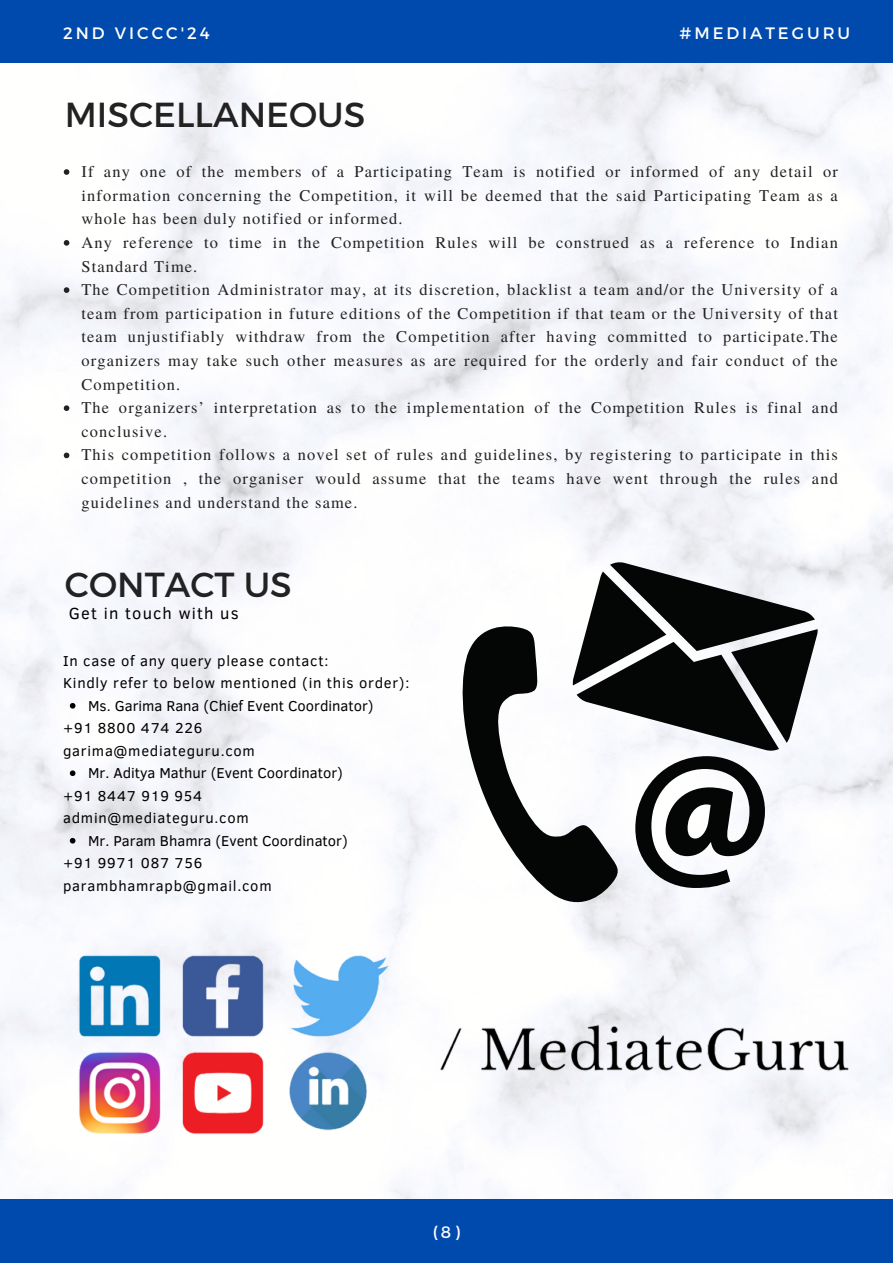
<style>
.page{position:relative;width:893px;height:1264px;background:#fff}
.page>*{position:absolute;margin:0;border:0;box-sizing:border-box;transform-origin:0 0}
.t1{font:34.65px "Montserrat";color:#222}
.t2{font:16.5px "Montserrat";letter-spacing:.18em;color:#fff}
.t3{font:16.5px "Clear Sans";letter-spacing:.07em;color:#000}
.t4{font:16.35px/23.5px "Te X Gyre Termes";letter-spacing:.07em;color:#222;text-align:justify}
.t5{font:14.7px "Clear Sans";letter-spacing:.05em;color:#000}
.t6{font:14.7px "Clear Sans";color:#000}
</style>
<div class="page">
<img style="left:0;top:63px;width:892px;height:1136px">
<div style="left:0;top:0;width:892px;height:63px;background:#004aad"></div>
<div style="left:0;top:1199px;width:892px;height:63px;background:#004aad"></div>
<img style="left:0;top:922px;width:892px;height:257px">
<svg style="left:462px;top:561px;width:355px;height:341px"></svg>
<svg style="left:64px;top:169px;width:5px;height:6px"></svg>
<svg style="left:64px;top:240px;width:5px;height:6px"></svg>
<svg style="left:64px;top:287px;width:5px;height:6px"></svg>
<svg style="left:64px;top:405px;width:5px;height:6px"></svg>
<svg style="left:64px;top:452px;width:5px;height:6px"></svg>
<svg style="left:70px;top:703px;width:5px;height:5px"></svg>
<svg style="left:70px;top:770px;width:5px;height:6px"></svg>
<svg style="left:70px;top:838px;width:5px;height:5px"></svg>
<p class="t2" style="left:63px;top:23px;width:148px">2ND VICCC'24</p>
<p class="t1" style="left:65px;top:92px;width:302px">MISCELLANEOUS</p>
<p class="t2" style="left:679px;top:23px;width:172px">#MEDIATEGURU</p>
<p class="t4" style="left:81px;top:159px;width:757px">If any one of the members of a Participating Team is notified or informed of any detail or information concerning the Competition, it will be deemed that the said Participating Team as a whole has been duly notified or informed.</p>
<p class="t4" style="left:81px;top:230px;width:757px">Any reference to time in the Competition Rules will be construed as a reference to Indian<br>Standard Time.</p>
<p class="t4" style="left:81px;top:277px;width:757px">The Competition Administrator may, at its discretion, blacklist a team and/or the University of a team from participation in future editions of the Competition if that team or the University of that team unjustifiably withdraw from the Competition after having committed to participate.The organizers may take such other measures as are required for the orderly and fair conduct of the Competition.</p>
<p class="t4" style="left:81px;top:395px;width:757px">The organizers’ interpretation as to the implementation of the Competition Rules is final and conclusive.</p>
<p class="t4" style="left:81px;top:442px;width:757px">This competition follows a novel set of rules and guidelines, by registering to participate in this competition , the organiser would assume that the teams have went through the rules and guidelines and understand the same.</p>
<p class="t1" style="left:65px;top:562px;width:228px">CONTACT US</p>
<p class="t3" style="left:69px;top:600px;width:171px">Get in touch with us</p>
<p class="t5" style="left:63px;top:650px;width:267px">In case of any query please contact:</p>
<p class="t5" style="left:63px;top:672px;width:348px">Kindly refer to below mentioned (in this order):</p>
<p class="t6" style="left:88px;top:695px;width:287px">Ms. Garima Rana (Chief Event Coordinator)</p>
<p class="t5" style="left:63px;top:717px;width:141px">+91 8800 474 226</p>
<p class="t5" style="left:63px;top:740px;width:193px">garima@mediateguru.com</p>
<p class="t6" style="left:88px;top:762px;width:256px">Mr. Aditya Mathur (Event Coordinator)</p>
<p class="t5" style="left:63px;top:785px;width:141px">+91 8447 919 954</p>
<p class="t5" style="left:63px;top:807px;width:187px">admin@mediateguru.com</p>
<p class="t6" style="left:88px;top:830px;width:261px">Mr. Param Bhamra (Event Coordinator)</p>
<p class="t5" style="left:63px;top:852px;width:141px">+91 9971 087 756</p>
<p class="t5" style="left:63px;top:875px;width:210px">parambhamrapb@gmail.com</p>
<p class="t2" style="left:432px;top:1220px;width:29px">(8)</p>
</div>
